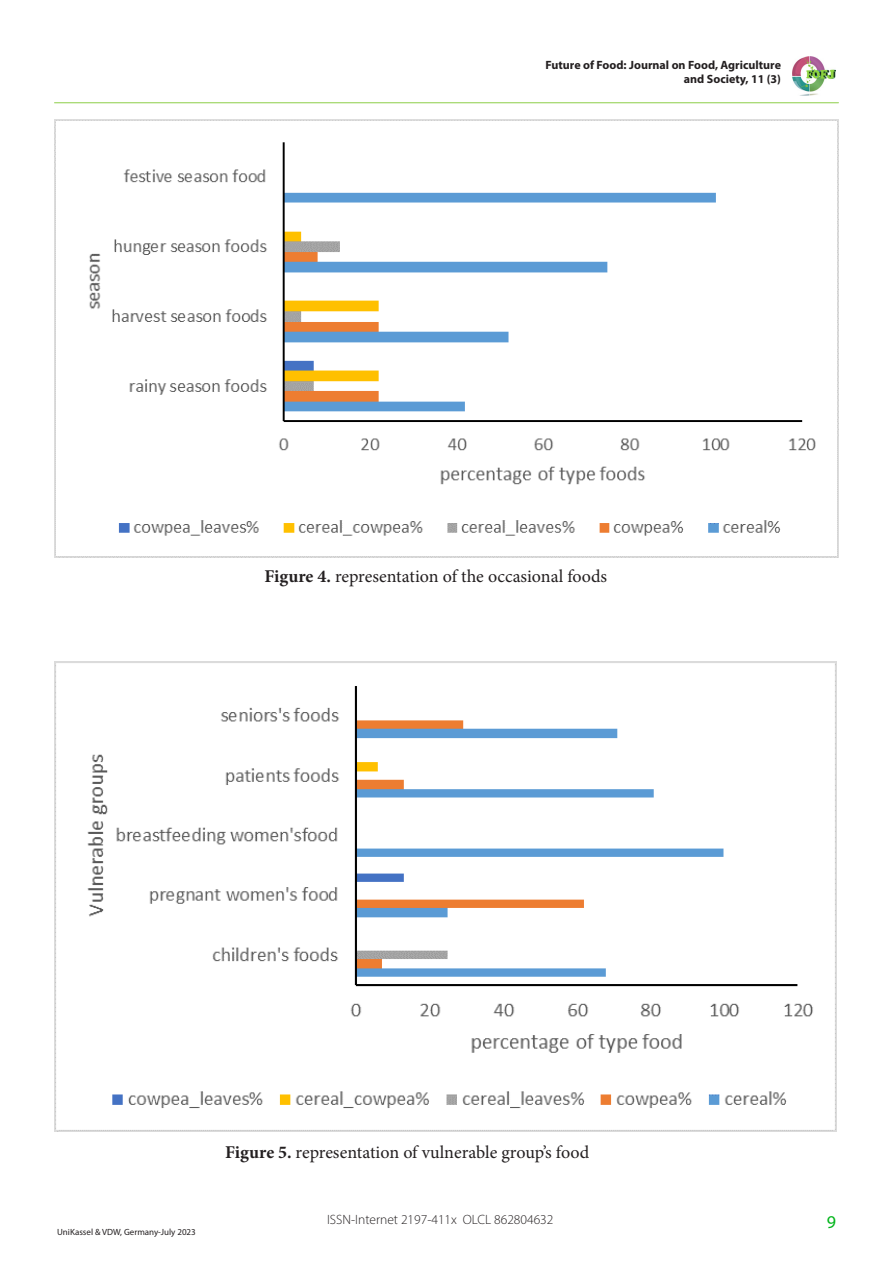
<style>
.page{position:relative;width:893px;height:1263px;background:#fff}
.page>*{position:absolute;margin:0;border:0;box-sizing:border-box;transform-origin:0 0}
.t1{font:18px "Minion Pro";color:#231f20}
.t2{font:18px "Myriad Pro";color:#00b51a}
.t3{font:300 13.5px "Myriad Pro";color:#231f20}
.t4{font:700 12px/14.4px "Myriad Pro";color:#231f20;text-align:right}
.t5{font:9px "Myriad Pro";color:#231f20}
.s1{font-weight:700}
</style>
<div class="page">
<hr style="left:55px;top:102px;width:783px;height:1px;background:#92d050">
<img style="left:792px;top:56px;width:44px;height:39px">
<img style="left:54px;top:119px;width:785px;height:438px">
<img style="left:55px;top:661px;width:782px;height:470px">
<p class="t4" style="left:545px;top:57px;width:237px">Future of Food: Journal on Food, Agriculture and Society, 11 (3)</p>
<p class="t1" style="left:264px;top:564px;width:344px"><span class="s1">Figure 4.</span> representation of the occasional foods</p>
<p class="t5" style="left:57px;top:1226px;width:140px">UniKassel &amp; VDW, Germany-July 2023</p>
<p class="t1" style="left:225px;top:1140px;width:366px"><span class="s1">Figure 5.</span> representation of vulnerable group’s food</p>
<p class="t3" style="left:327px;top:1211px;width:228px">ISSN-Internet 2197-411x OLCL 862804632</p>
<p class="t2" style="left:827px;top:1211px;width:11px">9</p>
</div>
